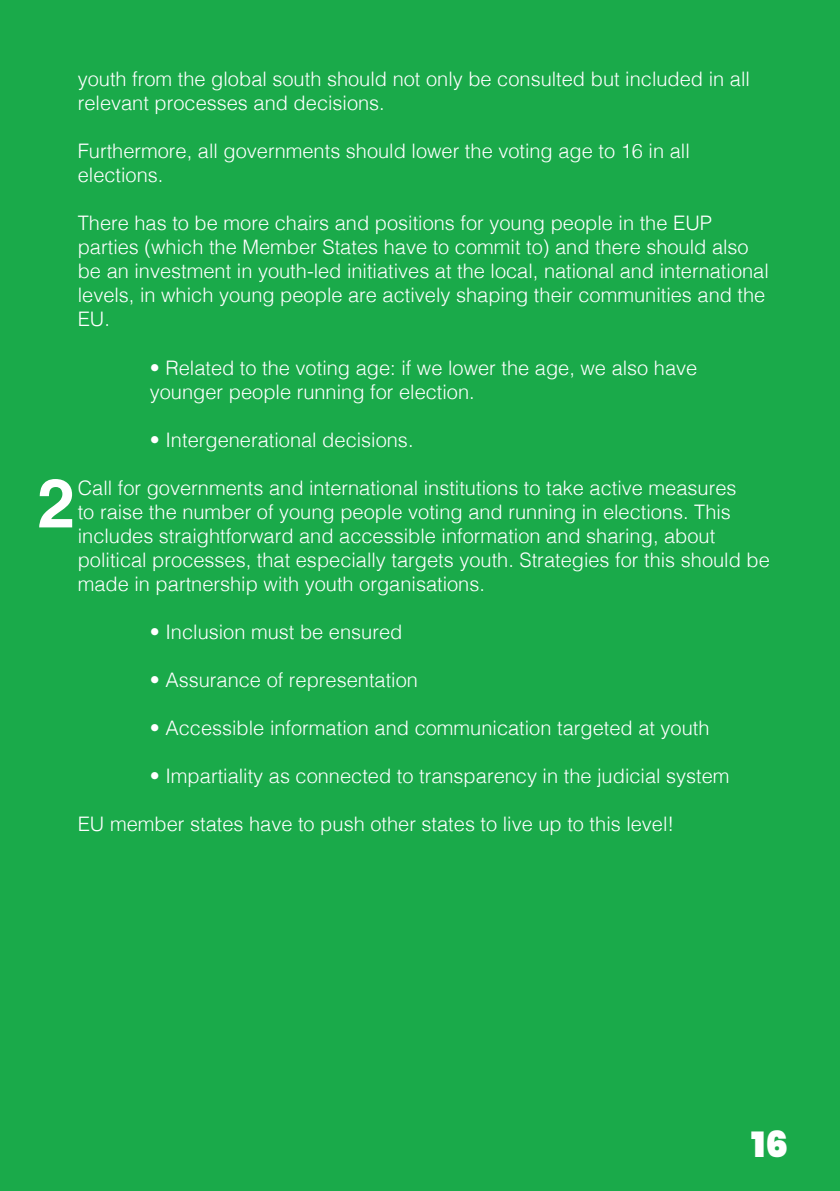
<style>
.page{position:relative;width:840px;height:1191px;background:#fff}
.page>*{position:absolute;margin:0;border:0;box-sizing:border-box;transform-origin:0 0}
.t1{font:700 68px "Helvetica";color:#fff}
.t2{font:900 36px "Poppins";color:#fff}
.t3{font:300 20px/24px "Helvetica";color:#fff}
</style>
<div class="page">
<div style="left:0;top:0;width:839px;height:1191px;background:#1aaa4a"></div>
<p class="t3" style="left:78px;top:66px;width:673px">youth from the global south should not only be consulted but included in all relevant processes and decisions.</p>
<p class="t3" style="left:78px;top:138px;width:613px">Furthermore, all governments should lower the voting age to 16 in all elections.</p>
<p class="t3" style="left:78px;top:210px;width:692px">There has to be more chairs and positions for young people in the EUP parties (which the Member States have to commit to) and there should also be an investment in youth-led initiatives at the local, national and international levels, in which young people are actively shaping their communities and the EU.</p>
<p class="t3" style="left:150px;top:354px;width:548px">• Related to the voting age: if we lower the age, we also have younger people running for election.</p>
<p class="t3" style="left:150px;top:426px;width:265px">• Intergenerational decisions.</p>
<p class="t3" style="left:78px;top:474px;width:693px">Call for governments and international institutions to take active measures<br>to raise the number of young people voting and running in elections. This includes straightforward and accessible information and sharing, about political processes, that especially targets youth. Strategies for this should be made in partnership with youth organisations.</p>
<p class="t3" style="left:150px;top:618px;width:254px">• Inclusion must be ensured</p>
<p class="t3" style="left:150px;top:666px;width:269px">• Assurance of representation</p>
<p class="t3" style="left:150px;top:714px;width:561px">• Accessible information and communication targeted at youth</p>
<p class="t3" style="left:150px;top:762px;width:581px">• Impartiality as connected to transparency in the judicial system</p>
<p class="t3" style="left:78px;top:810px;width:597px">EU member states have to push other states to live up to this level!</p>
<p class="t1" style="left:37px;top:448px;width:39px">2</p>
<p class="t2" style="left:750px;top:1123px;width:39px">16</p>
</div>
